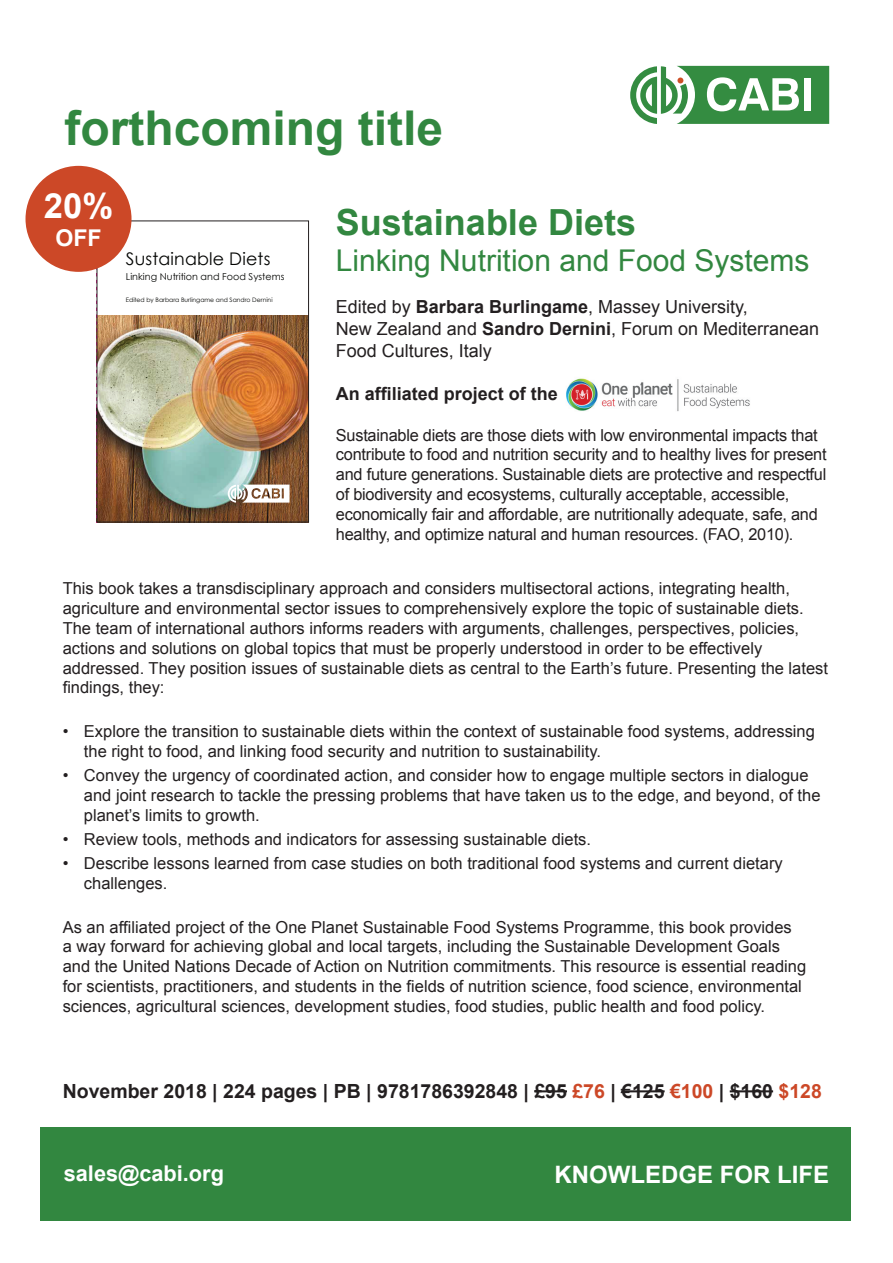
<style>
.page{position:relative;width:893px;height:1263px;background:#fff}
.page>*{position:absolute;margin:0;border:0;box-sizing:border-box;transform-origin:0 0}
.t1{font:700 48px "Arial";color:#328740}
.t2{font:700 36px "Arial";color:#328740}
.t3{font:700 34.65px "Arial";color:#fff}
.t4{font:30px "Arial";color:#328740}
.t5{font:700 24px "Arial";color:#fff}
.t6{font:700 23.1px "Arial";color:#fff}
.t7{font:700 21.75px "Arial";color:#fff}
.t8{font:700 19.5px "Arial";color:#231f20}
.t9{font:18px/21.6px "Arial";color:#231f20}
.t10{font:700 18px "Arial";color:#231f20}
.t11{font:17.4px "Century Gothic";letter-spacing:.01em;color:#040503}
.t12{font:16.5px/19.8px "Arial";color:#231f20}
.t13{font:9.6px "Century Gothic";color:#040503}
.t14{font:6.15px "Century Gothic";color:#040503}
.s1{font-weight:700}
.s2{color:#cc4827}
</style>
<div class="page">
<div style="left:40px;top:1127px;width:810px;height:93px;background:#328740"></div>
<img style="left:99px;top:316px;width:208px;height:204px">
<svg style="left:228px;top:485px;width:61px;height:18px"></svg>
<div style="left:97px;top:221px;width:212px;height:301px;border:1px solid #231f20"></div>
<hr style="left:534px;top:1090px;width:33px;height:2px;background:#231f20">
<hr style="left:621px;top:1090px;width:44px;height:2px;background:#231f20">
<hr style="left:730px;top:1090px;width:43px;height:2px;background:#231f20">
<img style="left:566px;top:378px;width:184px;height:34px">
<div style="left:26px;top:166px;width:106px;height:106px;background:#cc4827;border-radius:50%"></div>
<svg style="left:630px;top:66px;width:199px;height:58px"></svg>
<div style="left:804px;top:78px;width:7px;height:32px;background:#fff"></div>
<h1 class="t1" style="left:65px;top:96px;width:380px">forthcoming title</h1>
<h3 class="t3" style="left:44px;top:183px;width:71px">20%</h3>
<h3 class="t6" style="left:55px;top:222px;width:48px">OFF</h3>
<h2 class="t2" style="left:336px;top:198px;width:302px">Sustainable Diets</h2>
<h3 class="t4" style="left:336px;top:240px;width:475px">Linking Nutrition and Food Systems</h3>
<p class="t9" style="left:336px;top:296px;width:485px">Edited by <span class="s1">Barbara Burlingame</span>, Massey University,<br>New Zealand and <span class="s1">Sandro Dernini</span>, Forum on Mediterranean<br>Food Cultures, Italy</p>
<p class="t10" style="left:336px;top:381px;width:224px">An affiliated project of the</p>
<p class="t12" style="left:336px;top:425px;width:492px">Sustainable diets are those diets with low environmental impacts that contribute to food and nutrition security and to healthy lives for present and future generations. Sustainable diets are protective and respectful of biodiversity and ecosystems, culturally acceptable, accessible, economically fair and affordable, are nutritionally adequate, safe, and healthy, and optimize natural and human resources. (FAO, 2010).</p>
<p class="t12" style="left:63px;top:579px;width:767px">This book takes a transdisciplinary approach and considers multisectoral actions, integrating health, agriculture and environmental sector issues to comprehensively explore the topic of sustainable diets.<br>The team of international authors informs readers with arguments, challenges, perspectives, policies, actions and solutions on global topics that must be properly understood in order to be effectively addressed. They position issues of sustainable diets as central to the Earth’s future. Presenting the latest findings, they:</p>
<p class="t12" style="left:84px;top:722px;width:732px;text-indent:-21px">• Explore the transition to sustainable diets within the context of sustainable food systems, addressing the right to food, and linking food security and nutrition to sustainability.</p>
<p class="t12" style="left:84px;top:766px;width:738px;text-indent:-21px">• Convey the urgency of coordinated action, and consider how to engage multiple sectors in dialogue and joint research to tackle the pressing problems that have taken us to the edge, and beyond, of the planet’s limits to growth.</p>
<p class="t12" style="left:63px;top:829px;width:530px">• Review tools, methods and indicators for assessing sustainable diets.</p>
<p class="t12" style="left:84px;top:853px;width:700px;text-indent:-21px">• Describe lessons learned from case studies on both traditional food systems and current dietary challenges.</p>
<p class="t12" style="left:63px;top:917px;width:745px">As an affiliated project of the One Planet Sustainable Food Systems Programme, this book provides<br>a way forward for achieving global and local targets, including the Sustainable Development Goals and the United Nations Decade of Action on Nutrition commitments. This resource is essential reading for scientists, practitioners, and students in the fields of nutrition science, food science, environmental sciences, agricultural sciences, development studies, food studies, public health and food policy.</p>
<p class="t11" style="left:126px;top:248px;width:146px">Sustainable Diets</p>
<p class="t13" style="left:126px;top:271px;width:160px">Linking Nutrition and Food Systems</p>
<p class="t14" style="left:126px;top:296px;width:148px">Edited by Barbara Burlingame and Sandro Dernini</p>
<p class="t8" style="left:63px;top:1078px;width:761px">November 2018 | 224 pages | PB | 9781786392848 | £95 <span class="s2">£76</span> | €125 <span class="s2">€100</span> | $160 <span class="s2">$128</span></p>
<h3 class="t7" style="left:64px;top:1159px;width:162px">sales@cabi.org</h3>
<h3 class="t5" style="left:554px;top:1158px;width:276px">KNOWLEDGE FOR LIFE</h3>
</div>
